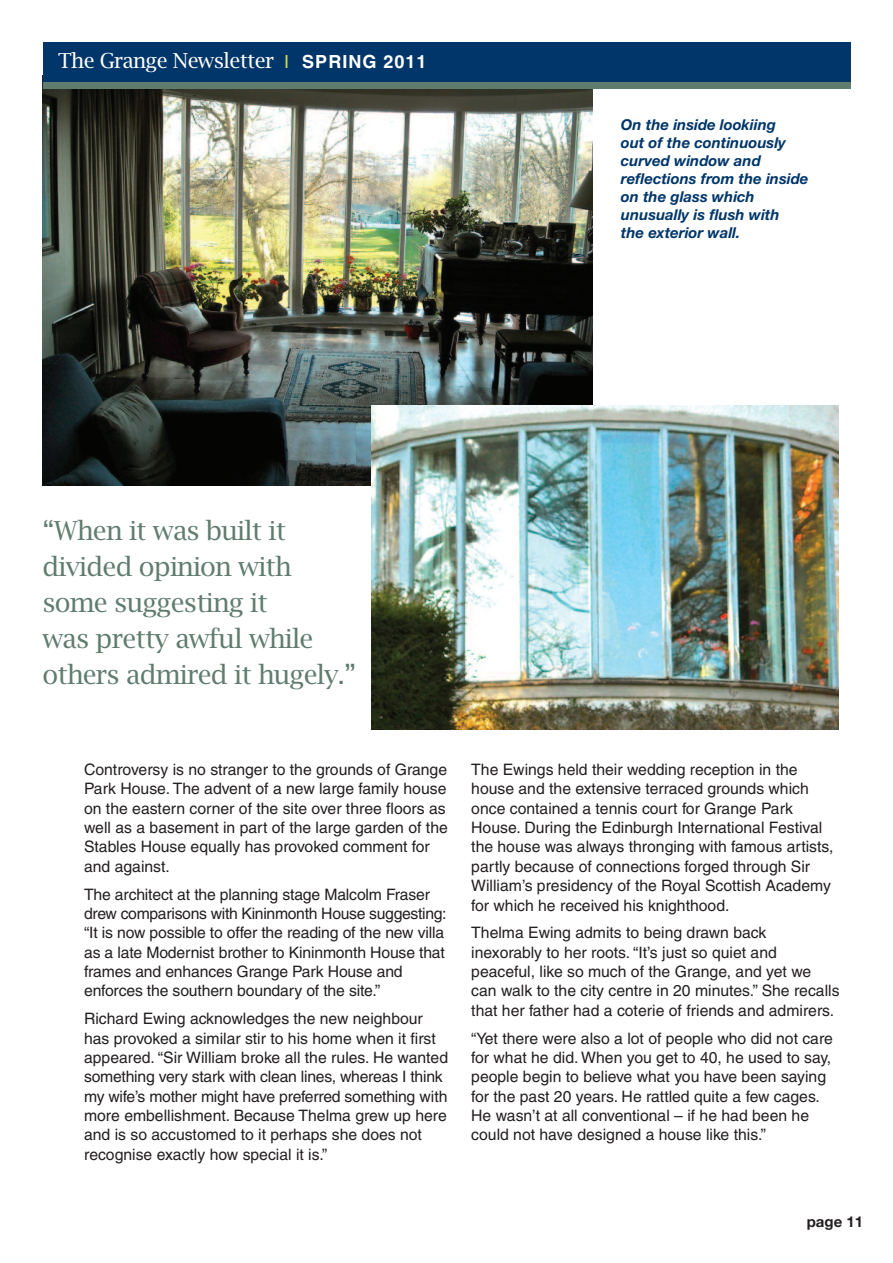
<style>
.page{position:relative;width:893px;height:1263px;background:#fff}
.page>*{position:absolute;margin:0;border:0;box-sizing:border-box;transform-origin:0 0}
.t1{font:26.25px/36.2px "Lucida Bright";letter-spacing:-.03em;color:#5f7c6f}
.t2{font:20.7px "Lucida Bright";letter-spacing:-.03em;color:#fff}
.t3{font:15.75px/19.4px "Helvetica";color:#231f20}
.t4{font:italic 700 15px/18px "Helvetica Neue";color:#01366a}
.t5{font:700 15px "Helvetica Neue";color:#231f20}
.s1{font-family:"Helvetica";font-size:18px;color:#cddd53}
.s2{font-family:"Helvetica";font-weight:700;font-size:18px}
</style>
<div class="page">
<img style="left:43px;top:89px;width:550px;height:396px">
<img style="left:372px;top:405px;width:467px;height:325px">
<div style="left:43px;top:57px;width:807px;height:32px;background:#5f7c6f"></div>
<div style="left:43px;top:43px;width:807px;height:39px;background:#01366a"></div>
<h2 class="t2" style="left:58px;top:49px;width:370px">The Grange Newsletter <span class="s1">I</span> <span class="s2">SPRING 2011</span></h2>
<p class="t4" style="left:621px;top:117px;width:189px">On the inside lookiing<br>out of the continuously curved window and reflections from the inside on the glass which unusually is flush with<br>the exterior wall.</p>
<h1 class="t1" style="left:43px;top:512px;width:315px">“When it was built it divided opinion with some suggesting it<br>was pretty awful while others admired it hugely.”</h1>
<p class="t3" style="left:84px;top:761px;width:365px">Controversy is no stranger to the grounds of Grange Park House. The advent of a new large family house on the eastern corner of the site over three floors as well as a basement in part of the large garden of the Stables House equally has provoked comment for and against.</p>
<p class="t3" style="left:84px;top:886px;width:364px">The architect at the planning stage Malcolm Fraser drew comparisons with Kininmonth House suggesting: “It is now possible to offer the reading of the new villa as a late Modernist brother to Kininmonth House that frames and enhances Grange Park House and enforces the southern boundary of the site.”</p>
<p class="t3" style="left:84px;top:1010px;width:366px">Richard Ewing acknowledges the new neighbour has provoked a similar stir to his home when it first appeared. “Sir William broke all the rules. He wanted something very stark with clean lines, whereas I think my wife’s mother might have preferred something with more embellishment. Because Thelma grew up here and is so accustomed to it perhaps she does not recognise exactly how special it is.”</p>
<p class="t3" style="left:471px;top:761px;width:364px">The Ewings held their wedding reception in the house and the extensive terraced grounds which once contained a tennis court for Grange Park House. During the Edinburgh International Festival the house was always thronging with famous artists, partly because of connections forged through Sir William’s presidency of the Royal Scottish Academy for which he received his knighthood.</p>
<p class="t3" style="left:471px;top:925px;width:370px">Thelma Ewing admits to being drawn back inexorably to her roots. “It’s just so quiet and peaceful, like so much of the Grange, and yet we can walk to the city centre in 20 minutes.” She recalls that her father had a coterie of friends and admirers.</p>
<p class="t3" style="left:471px;top:1030px;width:363px">“Yet there were also a lot of people who did not care for what he did. When you get to 40, he used to say, people begin to believe what you have been saying for the past 20 years. He rattled quite a few cages.<br>He wasn’t at all conventional – if he had been he could not have designed a house like this.”</p>
<p class="t5" style="left:807px;top:1216px;width:58px">page 11</p>
</div>
